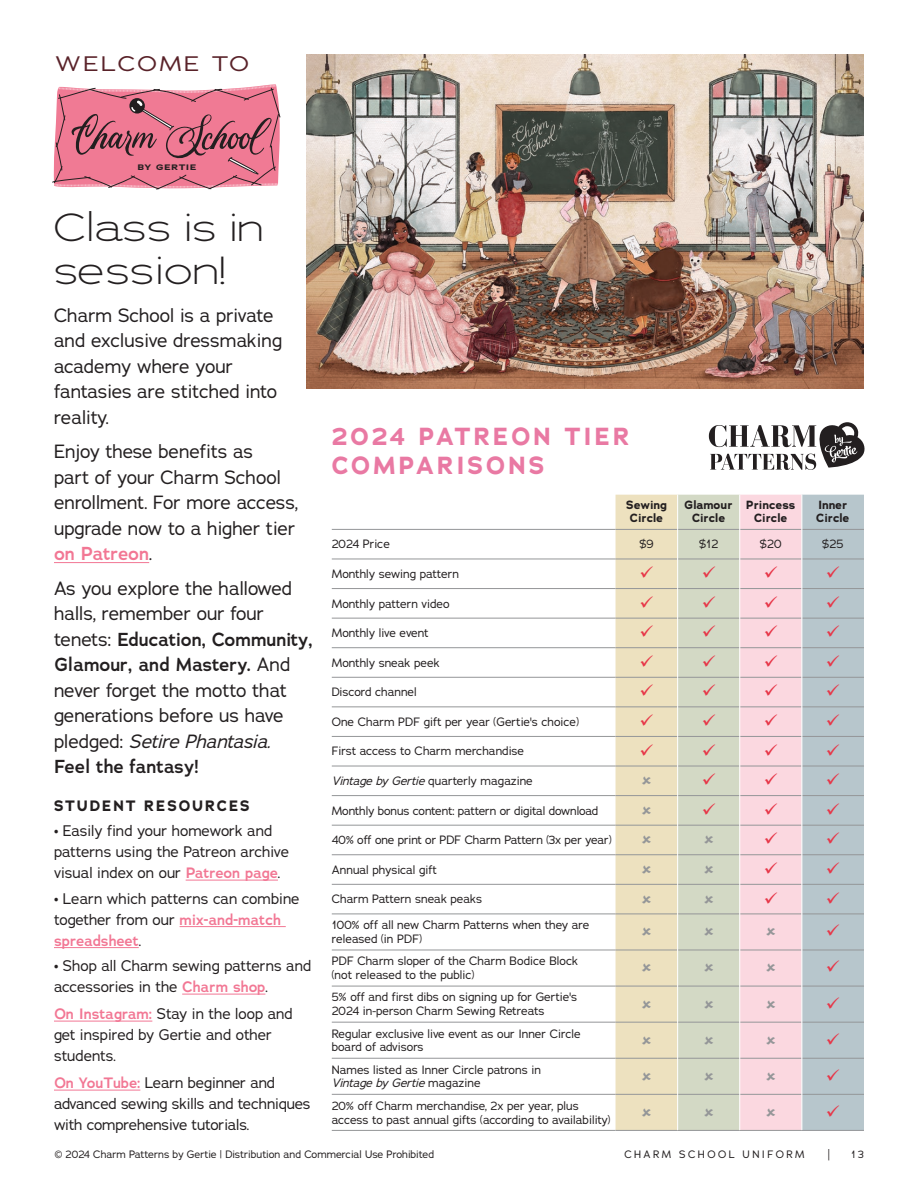
<style>
.page{position:relative;width:918px;height:1188px;background:#fff}
.page>*{position:absolute;margin:0;border:0;box-sizing:border-box;transform-origin:0 0}
.t1{font:300 39px/43.5px "Adrianna Extended";color:#231f20}
.t2{font:700 24.6px/29.5px "Adrianna";letter-spacing:.13em;color:#e979a3}
.Section_head_light_big{font:21px "Adrianna Extended";letter-spacing:.115em;color:#592229}
.Body{font:18.75px/25.5px "Adrianna";color:#231f20}
.Body-2{font:15px/21px "Adrianna";color:#231f20}
.Body_subhead_1{font:700 15px "Adrianna";letter-spacing:.13em;color:#231f20}
.t3{font:14.7px "Adrianna";color:#231f20;scale:.71 1}
.t4{font:11.85px/13.8px "Adrianna";color:#231f20}
.t5{font:700 11.85px/13.8px "Adrianna";color:#231f20;text-align:center}
.t6{font:10.5px "Adrianna";color:#231f20}
.t7{font:10.5px "Adrianna";letter-spacing:.23em;color:#231f20}
.t8{font:700 7.95px "Adrianna Extended";letter-spacing:.1em;color:#231f20}
.s1{font-weight:600;color:#f27794}
.s2{font-weight:600}
.s3{font-style:italic}
</style>
<div class="page">
<hr style="left:54px;top:562px;width:95px;height:1px;background:#f27794">
<hr style="left:186px;top:880px;width:92px;height:1px;background:#f27794">
<hr style="left:180px;top:926px;width:106px;height:1px;background:#f27794">
<hr style="left:54px;top:947px;width:85px;height:1px;background:#f27794">
<hr style="left:182px;top:994px;width:83px;height:1px;background:#f27794">
<hr style="left:54px;top:1021px;width:98px;height:1px;background:#f27794">
<hr style="left:54px;top:1090px;width:86px;height:1px;background:#f27794">
<hr style="left:332px;top:529px;width:284px;height:1px;background:#949698">
<hr style="left:332px;top:559px;width:284px;height:1px;background:#949698">
<hr style="left:332px;top:588px;width:284px;height:1px;background:#949698">
<hr style="left:332px;top:618px;width:284px;height:1px;background:#949698">
<hr style="left:332px;top:647px;width:284px;height:1px;background:#949698">
<hr style="left:332px;top:677px;width:284px;height:1px;background:#949698">
<hr style="left:332px;top:706px;width:284px;height:1px;background:#949698">
<hr style="left:332px;top:736px;width:284px;height:1px;background:#949698">
<hr style="left:332px;top:766px;width:284px;height:1px;background:#949698">
<hr style="left:332px;top:795px;width:284px;height:1px;background:#949698">
<hr style="left:332px;top:825px;width:284px;height:1px;background:#949698">
<hr style="left:332px;top:854px;width:284px;height:1px;background:#949698">
<hr style="left:332px;top:884px;width:284px;height:1px;background:#949698">
<hr style="left:332px;top:914px;width:284px;height:1px;background:#949698">
<hr style="left:332px;top:950px;width:284px;height:1px;background:#949698">
<hr style="left:332px;top:986px;width:284px;height:1px;background:#949698">
<hr style="left:332px;top:1022px;width:284px;height:1px;background:#949698">
<hr style="left:332px;top:1058px;width:284px;height:1px;background:#949698">
<hr style="left:332px;top:1094px;width:284px;height:1px;background:#949698">
<hr style="left:332px;top:1130px;width:284px;height:1px;background:#949698">
<hr style="left:616px;top:1130px;width:62px;height:1px;background:#949698">
<hr style="left:678px;top:1130px;width:62px;height:1px;background:#949698">
<hr style="left:740px;top:1130px;width:62px;height:1px;background:#949698">
<hr style="left:802px;top:1130px;width:62px;height:1px;background:#949698">
<svg style="left:709px;top:422px;width:156px;height:48px"></svg>
<img style="left:306px;top:54px;width:558px;height:335px">
<svg style="left:52px;top:84px;width:228px;height:105px;background:#d97b90"></svg>
<svg style="left:616px;top:495px;width:248px;height:635px;background:#dad4cb"></svg>
<p class="Section_head_light_big" style="left:56px;top:50px;width:195px">WELCOME TO</p>
<p class="t8" style="left:138px;top:162px;width:60px">BY GERTIE</p>
<p class="t1" style="left:54px;top:205px;width:212px">Class is in session!</p>
<p class="Body" style="left:54px;top:302px;width:230px">Charm School is a private and exclusive dressmaking academy where your fantasies are stitched into reality.</p>
<p class="Body" style="left:54px;top:438px;width:246px">Enjoy these benefits as<br>part of your Charm School enrollment. For more access, upgrade now to a higher tier <span class="s1">on Patreon</span>.</p>
<p class="Body" style="left:54px;top:575px;width:260px">As you explore the hallowed halls, remember our four tenets: <span class="s2">Education, Community,<br>Glamour, and Mastery.</span> And never forget the motto that generations before us have pledged: <span class="s3">Setire Phantasia.<br></span><span class="s2">Feel the fantasy!</span></p>
<p class="Body_subhead_1" style="left:54px;top:795px;width:197px">STUDENT RESOURCES</p>
<p class="Body-2" style="left:54px;top:820px;width:237px">• Easily find your homework and patterns using the Patreon archive visual index on our <span class="s1">Patreon page</span>.</p>
<p class="Body-2" style="left:54px;top:888px;width:247px">• Learn which patterns can combine together from our <span class="s1">mix-and-match spreadsheet</span>.</p>
<p class="Body-2" style="left:54px;top:955px;width:259px">• Shop all Charm sewing patterns and accessories in the <span class="s1">Charm shop</span>.</p>
<p class="Body-2" style="left:54px;top:1003px;width:240px"><span class="s1">On Instagram:</span> Stay in the loop and get inspired by Gertie and other students.</p>
<p class="Body-2" style="left:54px;top:1072px;width:258px"><span class="s1">On YouTube:</span> Learn beginner and advanced sewing skills and techniques with comprehensive tutorials.</p>
<p class="t2" style="left:332px;top:421px;width:299px">2024 PATREON TIER<br>COMPARISONS</p>
<p class="t5" style="left:626px;top:498px;width:42px">Sewing<br>Circle</p>
<p class="t5" style="left:685px;top:498px;width:50px">Glamour<br>Circle</p>
<p class="t5" style="left:746px;top:498px;width:51px">Princess<br>Circle</p>
<p class="t5" style="left:816px;top:498px;width:35px;text-align:left">Inner<br>Circle</p>
<p class="t4" style="left:332px;top:537px;width:60px">2024 Price</p>
<p class="t4" style="left:639px;top:537px;width:16px">$9</p>
<p class="t4" style="left:699px;top:537px;width:21px">$12</p>
<p class="t4" style="left:760px;top:537px;width:23px">$20</p>
<p class="t4" style="left:822px;top:537px;width:23px">$25</p>
<p class="t4" style="left:332px;top:567px;width:129px">Monthly sewing pattern</p>
<p class="t4" style="left:332px;top:596px;width:119px">Monthly pattern video</p>
<p class="t4" style="left:332px;top:626px;width:98px">Monthly live event</p>
<p class="t4" style="left:332px;top:655px;width:109px">Monthly sneak peek</p>
<p class="t4" style="left:332px;top:685px;width:87px">Discord channel</p>
<p class="t4" style="left:332px;top:715px;width:249px">One Charm PDF gift per year (Gertie's choice)</p>
<p class="t4" style="left:332px;top:744px;width:194px">First access to Charm merchandise</p>
<p class="t4" style="left:332px;top:774px;width:203px"><span class="s3">Vintage by Gertie</span> quarterly magazine</p>
<p class="t4" style="left:332px;top:803px;width:268px">Monthly bonus content: pattern or digital download</p>
<p class="t4" style="left:332px;top:833px;width:281px">40% off one print or PDF Charm Pattern (3x per year)</p>
<p class="t4" style="left:332px;top:863px;width:107px">Annual physical gift</p>
<p class="t4" style="left:332px;top:892px;width:152px">Charm Pattern sneak peaks</p>
<p class="t4" style="left:332px;top:918px;width:259px">100% off all new Charm Patterns when they are released (in PDF)</p>
<p class="t4" style="left:332px;top:954px;width:248px">PDF Charm sloper of the Charm Bodice Block (not released to the public)</p>
<p class="t4" style="left:332px;top:990px;width:247px">5% off and first dibs on signing up for Gertie's<br>2024 in-person Charm Sewing Retreats</p>
<p class="t4" style="left:332px;top:1026px;width:250px">Regular exclusive live event as our Inner Circle board of advisors</p>
<p class="t4" style="left:332px;top:1062px;width:211px">Names listed as Inner Circle patrons in<br><span class="s3">Vintage by Gertie</span> magazine</p>
<p class="t4" style="left:332px;top:1098px;width:280px">20% off Charm merchandise, 2x per year, plus access to past annual gifts (according to availability)</p>
<p class="t6" style="left:55px;top:1148px;width:381px">© 2024 Charm Patterns by Gertie | Distribution and Commercial Use Prohibited</p>
<p class="t7" style="left:624px;top:1148px;width:182px">CHARM SCHOOL UNIFORM</p>
<p class="t3" style="left:828px;top:1145px;width:5px">|</p>
<p class="t6" style="left:851px;top:1148px;width:14px">13</p>
</div>
